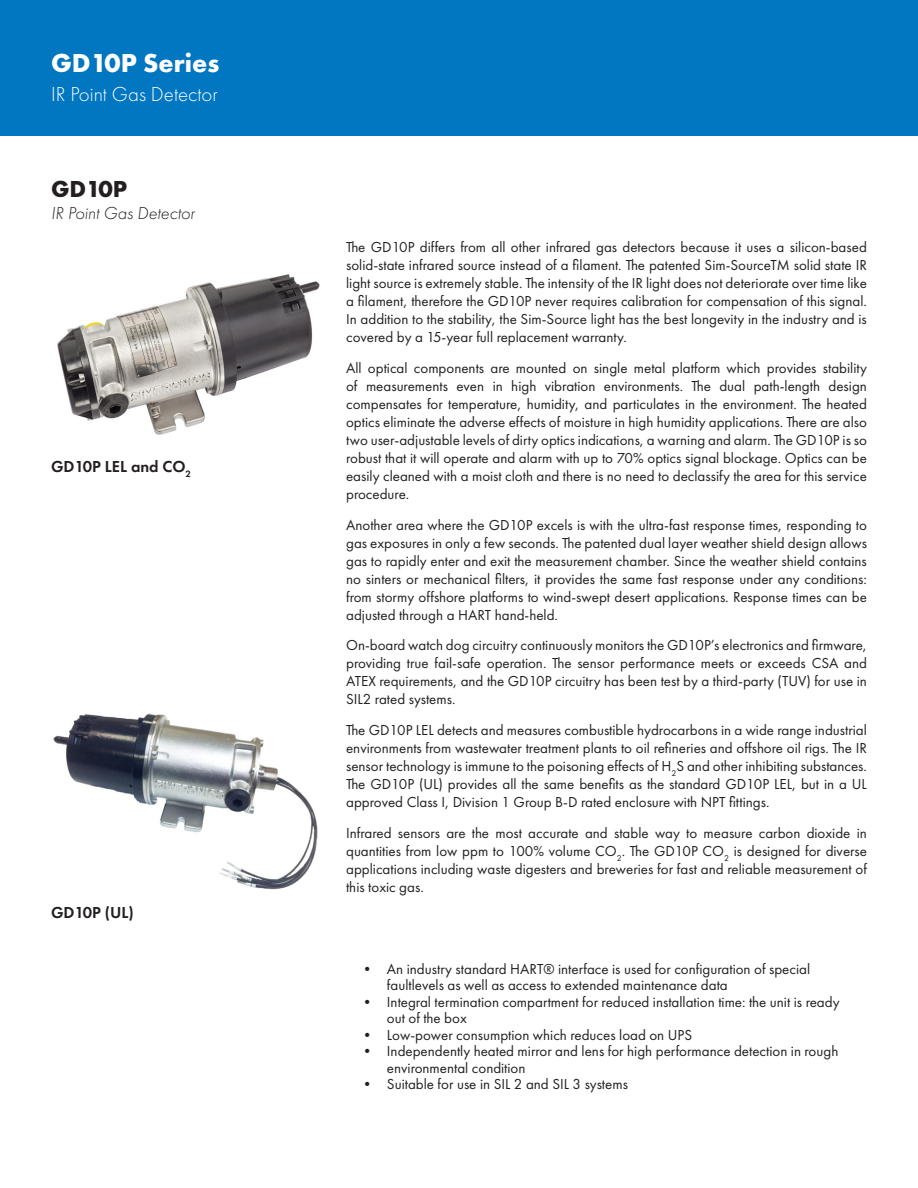
<style>
.page{position:relative;width:918px;height:1188px;background:#fff}
.page>*{position:absolute;margin:0;border:0;box-sizing:border-box;transform-origin:0 0}
.t1{font:700 27px "Futura PT";color:#fff}
.t2{font:700 24px "Futura PT";color:#231f20}
.t3{font:300 21px "Futura PT";color:#fff}
.t4{font:italic 300 18px "Futura PT";color:#231f20}
.t5{font:600 16.5px "Futura PT";color:#231f20}
.t6{font:15px/18px "Futura PT";color:#231f20;text-align:justify}
</style>
<div class="page">
<div style="left:0;top:0;width:918px;height:136px;background:#0077c0"></div>
<img style="left:57px;top:274px;width:263px;height:161px">
<img style="left:53px;top:713px;width:265px;height:177px">
<p class="t1" style="left:51px;top:45px;width:170px">GD10P Series</p>
<p class="t3" style="left:51px;top:82px;width:168px">IR Point Gas Detector</p>
<p class="t2" style="left:51px;top:174px;width:78px">GD10P</p>
<p class="t4" style="left:51px;top:202px;width:145px">IR Point Gas Detector</p>
<p class="t5" style="left:51px;top:456px;width:142px">GD10P LEL and CO<sub>2</sub></p>
<p class="t5" style="left:51px;top:902px;width:84px">GD10P (UL)</p>
<p class="t6" style="left:346px;top:238px;width:522px">The GD10P differs from all other infrared gas detectors because it uses a silicon-based solid-state infrared source instead of a filament. The patented Sim-SourceTM solid state IR light source is extremely stable. The intensity of the IR light does not deteriorate over time like a filament, therefore the GD10P never requires calibration for compensation of this signal.<br>In addition to the stability, the Sim-Source light has the best longevity in the industry and is covered by a 15-year full replacement warranty.</p>
<p class="t6" style="left:346px;top:359px;width:522px">All optical components are mounted on single metal platform which provides stability of measurements even in high vibration environments. The dual path-length design compensates for temperature, humidity, and particulates in the environment. The heated optics eliminate the adverse effects of moisture in high humidity applications. There are also two user-adjustable levels of dirty optics indications, a warning and alarm. The GD10P is so robust that it will operate and alarm with up to 70% optics signal blockage. Optics can be easily cleaned with a moist cloth and there is no need to declassify the area for this service procedure.</p>
<p class="t6" style="left:346px;top:516px;width:522px">Another area where the GD10P excels is with the ultra-fast response times, responding to gas exposures in only a few seconds. The patented dual layer weather shield design allows gas to rapidly enter and exit the measurement chamber. Since the weather shield contains no sinters or mechanical filters, it provides the same fast response under any conditions: from stormy offshore platforms to wind-swept desert applications. Response times can be adjusted through a HART hand-held.</p>
<p class="t6" style="left:346px;top:636px;width:522px">On-board watch dog circuitry continuously monitors the GD10P’s electronics and firmware, providing true fail-safe operation. The sensor performance meets or exceeds CSA and ATEX requirements, and the GD10P circuitry has been test by a third-party (TUV) for use in SIL2 rated systems.</p>
<p class="t6" style="left:346px;top:721px;width:522px">The GD10P LEL detects and measures combustible hydrocarbons in a wide range industrial environments from wastewater treatment plants to oil refineries and offshore oil rigs. The IR sensor technology is immune to the poisoning effects of H<sub>2</sub>S and other inhibiting substances.<br>The GD10P (UL) provides all the same benefits as the standard GD10P LEL, but in a UL approved Class I, Division 1 Group B-D rated enclosure with NPT fittings.</p>
<p class="t6" style="left:346px;top:824px;width:522px">Infrared sensors are the most accurate and stable way to measure carbon dioxide in quantities from low ppm to 100% volume CO<sub>2</sub>. The GD10P CO<sub>2</sub> is designed for diverse applications including waste digesters and breweries for fast and reliable measurement of this toxic gas.</p>
<p class="t6" style="left:387px;top:960px;width:425px;line-height:16.5px;text-indent:-27px">• An industry standard HART® interface is used for configuration of special faultlevels as well as access to extended maintenance data</p>
<p class="t6" style="left:387px;top:993px;width:454px;line-height:16.5px;text-indent:-27px">• Integral termination compartment for reduced installation time: the unit is ready out of the box</p>
<p class="t6" style="left:360px;top:1026px;width:334px">• Low-power consumption which reduces load on UPS</p>
<p class="t6" style="left:387px;top:1043px;width:453px;line-height:16.5px;text-indent:-27px">• Independently heated mirror and lens for high performance detection in rough environmental condition</p>
<p class="t6" style="left:360px;top:1075px;width:270px">• Suitable for use in SIL 2 and SIL 3 systems</p>
</div>
